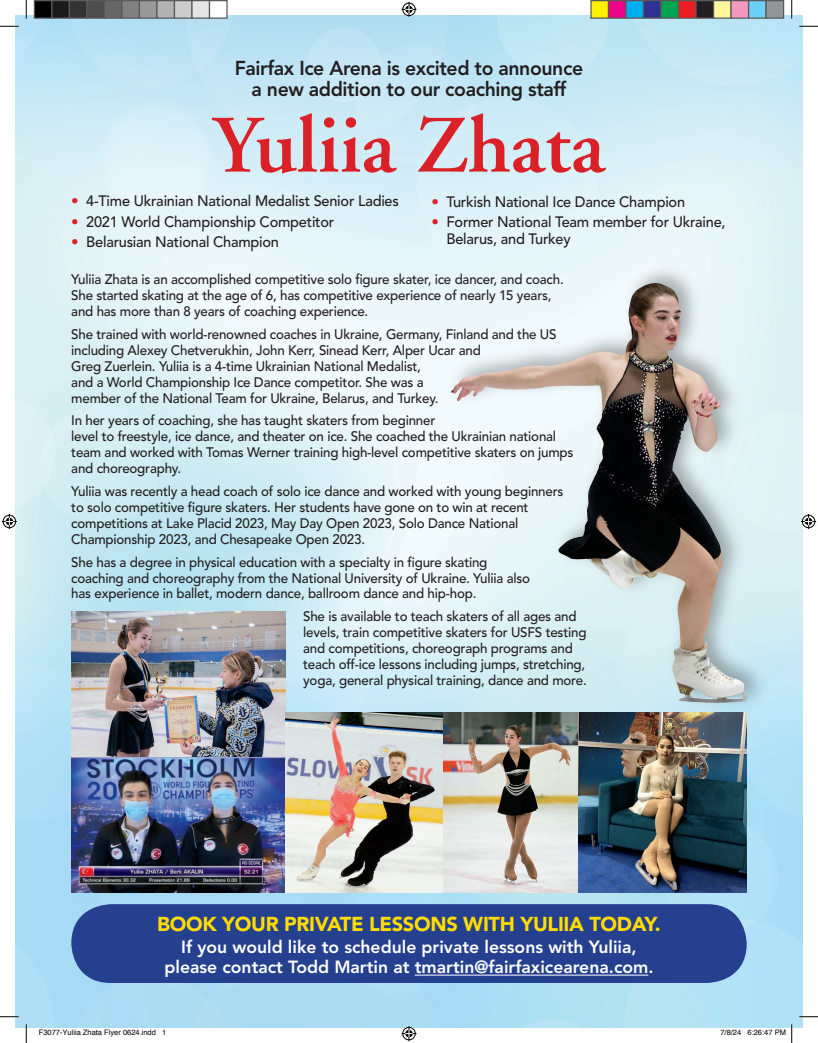
<style>
.page{position:relative;width:818px;height:1043px;background:#fff}
.page>*{position:absolute;margin:0;border:0;box-sizing:border-box;transform-origin:0 0}
.t1{font:600 81.25px "Adobe Garamond";color:#da2128}
.t2{font:800 20px/21.2px "Avenir";letter-spacing:-.02em;color:#231f20;text-align:center}
.t3{font:900 20px "Avenir";letter-spacing:-.015em;color:#ffdc01}
.t4{font:800 17.5px/20px "Avenir";color:#fff;text-align:center}
.t5{font:500 15px/16.2px "Avenir";letter-spacing:-.015em;color:#231f20}
.t6{font:500 13.75px/15.9px "Avenir";letter-spacing:-.015em;color:#231f20}
.t7{font:7.5px "Helvetica";color:#000}
.s1{color:#da2128}
</style>
<div class="page">
<img style="left:15px;top:15px;width:787px;height:1013px">
<div style="left:71px;top:904px;width:675px;height:78px;background:#25408f"></div>
<hr style="left:415px;top:974px;width:233px;height:1px;background:#fff">
<img style="left:71px;top:611px;width:214px;height:282px">
<img style="left:285px;top:712px;width:461px;height:180px">
<div style="left:444px;top:259px;width:327px;height:455px;background:#231f20;opacity:.35"></div>
<img style="left:451px;top:283px;width:270px;height:306px">
<svg style="left:0;top:25px;width:19px;height:2px"></svg>
<svg style="left:799px;top:25px;width:19px;height:2px"></svg>
<svg style="left:0;top:1015px;width:19px;height:2px"></svg>
<svg style="left:799px;top:1015px;width:19px;height:2px"></svg>
<svg style="left:25px;top:0;width:2px;height:19px"></svg>
<svg style="left:25px;top:1024px;width:2px;height:18px"></svg>
<svg style="left:790px;top:0;width:2px;height:19px"></svg>
<svg style="left:401px;top:2px;width:15px;height:15px"></svg>
<svg style="left:401px;top:1026px;width:15px;height:15px"></svg>
<svg style="left:2px;top:514px;width:15px;height:15px"></svg>
<svg style="left:801px;top:514px;width:15px;height:15px"></svg>
<div style="left:34px;top:1px;width:18px;height:17px;background:#000"></div>
<div style="left:34px;top:0;width:18px;height:19px;border:1px solid #595959"></div>
<div style="left:52px;top:1px;width:17px;height:17px;background:#1a1a1a"></div>
<div style="left:51px;top:0;width:19px;height:19px;border:1px solid #595959"></div>
<div style="left:69px;top:1px;width:18px;height:17px;background:#333"></div>
<div style="left:69px;top:0;width:19px;height:19px;border:1px solid #595959"></div>
<div style="left:87px;top:1px;width:17px;height:17px;background:#4d4d4d"></div>
<div style="left:86px;top:0;width:19px;height:19px;border:1px solid #595959"></div>
<div style="left:104px;top:1px;width:18px;height:17px;background:#666"></div>
<div style="left:104px;top:0;width:18px;height:19px;border:1px solid #595959"></div>
<div style="left:122px;top:1px;width:17px;height:17px;background:#808080"></div>
<div style="left:121px;top:0;width:19px;height:19px;border:1px solid #595959"></div>
<div style="left:139px;top:1px;width:18px;height:17px;background:#999"></div>
<div style="left:139px;top:0;width:19px;height:19px;border:1px solid #595959"></div>
<div style="left:157px;top:1px;width:17px;height:17px;background:#b3b3b3"></div>
<div style="left:156px;top:0;width:19px;height:19px;border:1px solid #595959"></div>
<div style="left:174px;top:1px;width:18px;height:17px;background:#ccc"></div>
<div style="left:174px;top:0;width:18px;height:19px;border:1px solid #595959"></div>
<div style="left:192px;top:1px;width:17px;height:17px;background:#e5e5e5"></div>
<div style="left:191px;top:0;width:19px;height:19px;border:1px solid #595959"></div>
<div style="left:209px;top:1px;width:18px;height:17px;background:#fff"></div>
<div style="left:209px;top:0;width:19px;height:19px;border:1px solid #595959"></div>
<div style="left:591px;top:1px;width:17px;height:17px;background:#fff101"></div>
<div style="left:590px;top:0;width:19px;height:19px;border:1px solid #595959"></div>
<div style="left:608px;top:1px;width:18px;height:17px;background:#ed028c"></div>
<div style="left:608px;top:0;width:18px;height:19px;border:1px solid #595959"></div>
<div style="left:626px;top:1px;width:17px;height:17px;background:#00aeef"></div>
<div style="left:625px;top:0;width:19px;height:19px;border:1px solid #595959"></div>
<div style="left:643px;top:1px;width:18px;height:17px;background:#2e3092"></div>
<div style="left:642px;top:0;width:19px;height:19px;border:1px solid #595959"></div>
<div style="left:661px;top:1px;width:17px;height:17px;background:#00a54f"></div>
<div style="left:660px;top:0;width:19px;height:19px;border:1px solid #595959"></div>
<div style="left:678px;top:1px;width:18px;height:17px;background:#ee1d23"></div>
<div style="left:678px;top:0;width:18px;height:19px;border:1px solid #595959"></div>
<div style="left:696px;top:1px;width:17px;height:17px;background:#231f20"></div>
<div style="left:695px;top:0;width:19px;height:19px;border:1px solid #595959"></div>
<div style="left:713px;top:1px;width:18px;height:17px;background:#fff79a"></div>
<div style="left:712px;top:0;width:19px;height:19px;border:1px solid #595959"></div>
<div style="left:731px;top:1px;width:17px;height:17px;background:#f499c2"></div>
<div style="left:730px;top:0;width:19px;height:19px;border:1px solid #595959"></div>
<div style="left:748px;top:1px;width:18px;height:17px;background:#6bcff6"></div>
<div style="left:748px;top:0;width:18px;height:19px;border:1px solid #595959"></div>
<div style="left:766px;top:1px;width:17px;height:17px;background:#939598"></div>
<div style="left:765px;top:0;width:19px;height:19px;border:1px solid #595959"></div>
<svg style="left:747px;top:1024px;width:45px;height:18px"></svg>
<h2 class="t2" style="left:235px;top:58px;width:350px">Fairfax Ice Arena is excited to announce a new addition to our coaching staff</h2>
<h1 class="t1" style="left:213px;top:101px;width:393px">Yuliia Zhata</h1>
<p class="t5" style="left:71px;top:193px;width:329px"><span class="s1">•</span> 4-Time Ukrainian National Medalist Senior Ladies</p>
<p class="t5" style="left:71px;top:214px;width:264px"><span class="s1">•</span> 2021 World Championship Competitor</p>
<p class="t5" style="left:71px;top:234px;width:209px"><span class="s1">•</span> Belarusian National Champion</p>
<p class="t5" style="left:431px;top:194px;width:255px"><span class="s1">•</span> Turkish National Ice Dance Champion</p>
<p class="t5" style="left:446px;top:214px;width:281px;text-indent:-15px"><span class="s1">•</span> Former National Team member for Ukraine,<br>Belarus, and Turkey</p>
<p class="t6" style="left:71px;top:272px;width:494px">Yuliia Zhata is an accomplished competitive solo figure skater, ice dancer, and coach.<br>She started skating at the age of 6, has competitive experience of nearly 15 years, and has more than 8 years of coaching experience.</p>
<p class="t6" style="left:71px;top:326px;width:486px">She trained with world-renowned coaches in Ukraine, Germany, Finland and the US including Alexey Chetverukhin, John Kerr, Sinead Kerr, Alper Ucar and<br>Greg Zuerlein. Yuliia is a 4-time Ukrainian National Medalist,<br>and a World Championship Ice Dance competitor. She was a<br>member of the National Team for Ukraine, Belarus, and Turkey.</p>
<p class="t6" style="left:71px;top:413px;width:503px">In her years of coaching, she has taught skaters from beginner<br>level to freestyle, ice dance, and theater on ice. She coached the Ukrainian national team and worked with Tomas Werner training high-level competitive skaters on jumps and choreography.</p>
<p class="t6" style="left:71px;top:483px;width:493px">Yuliia was recently a head coach of solo ice dance and worked with young beginners to solo competitive figure skaters. Her students have gone on to win at recent competitions at Lake Placid 2023, May Day Open 2023, Solo Dance National Championship 2023, and Chesapeake Open 2023.</p>
<p class="t6" style="left:71px;top:554px;width:460px">She has a degree in physical education with a specialty in figure skating coaching and choreography from the National University of Ukraine. Yuliia also has experience in ballet, modern dance, ballroom dance and hip-hop.</p>
<p class="t6" style="left:303px;top:608px;width:285px">She is available to teach skaters of all ages and levels, train competitive skaters for USFS testing and competitions, choreograph programs and teach off-ice lessons including jumps, stretching, yoga, general physical training, dance and more.</p>
<h2 class="t3" style="left:157px;top:911px;width:505px">BOOK YOUR PRIVATE LESSONS WITH YULIIA TODAY.</h2>
<p class="t4" style="left:164px;top:937px;width:490px">If you would like to schedule private lessons with Yuliia, please contact Todd Martin at tmartin@fairfaxicearena.com.</p>
<p class="t7" style="left:39px;top:1027px;width:129px">F3077-Yuliia Zhata Flyer 0624.indd 1</p>
<p class="t7" style="left:720px;top:1027px;width:67px">7/8/24 6:26:47 PM</p>
</div>
